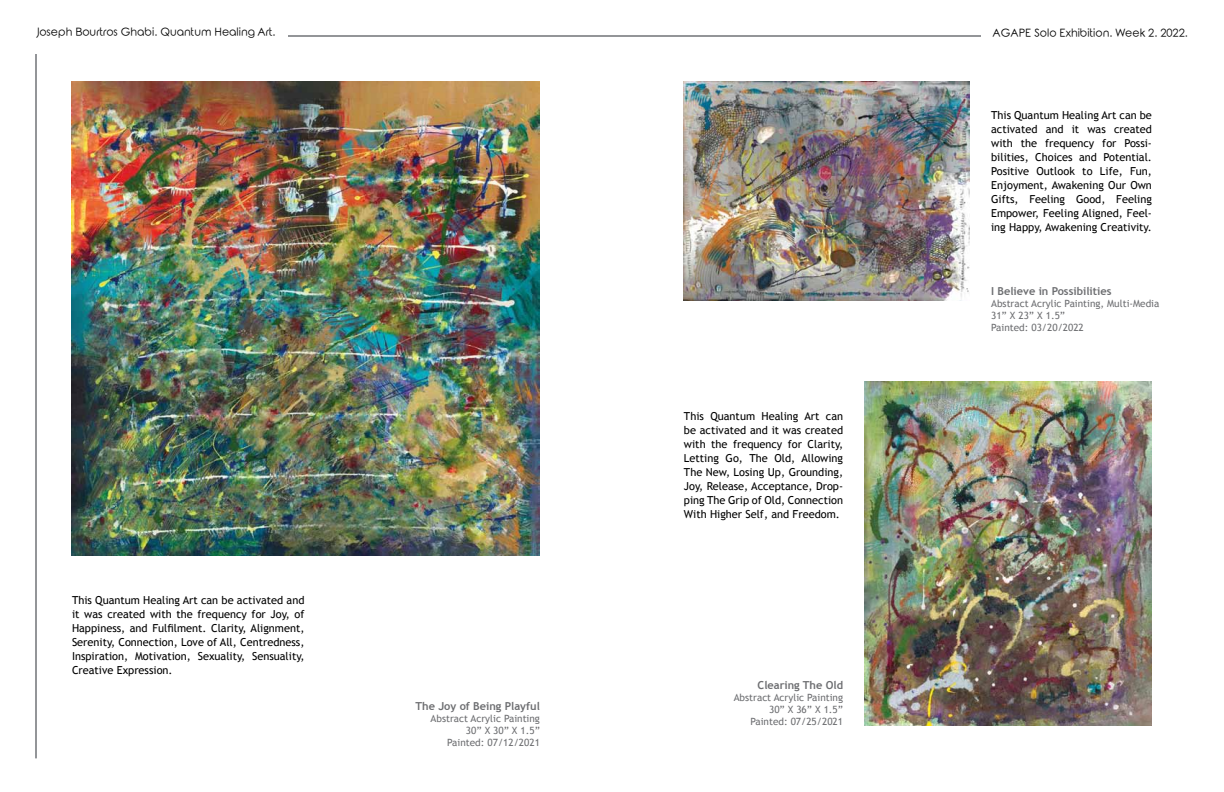
<style>
.page{position:relative;width:1224px;height:792px;background:#fff}
.page>*{position:absolute;margin:0;border:0;box-sizing:border-box;transform-origin:0 0}
.t1{font:11px/14px "Trebuchet MS";color:#000;text-align:justify}
.t2{font:11px "Rounded Elegance";color:#000}
.t3{font:700 11px "Trebuchet MS";color:#6d6e71}
.t4{font:10px/12px "Trebuchet MS";color:#6d6e71;text-align:right}
</style>
<div class="page">
<hr style="left:35px;top:54px;width:2px;height:704px;background:#939598">
<hr style="left:288px;top:35px;width:693px;height:2px;background:#939598">
<img style="left:71px;top:81px;width:468px;height:475px">
<img style="left:864px;top:382px;width:288px;height:344px">
<img style="left:683px;top:81px;width:287px;height:220px">
<p class="t2" style="left:36px;top:26px;width:241px">Joseph Bourtros Ghabi. Quantum Healing Art.</p>
<p class="t2" style="left:993px;top:27px;width:197px">AGAPE Solo Exhibition. Week 2. 2022.</p>
<p class="t1" style="left:991px;top:108px;width:162px">This Quantum Healing Art can be activated and it was created with the frequency for Possi&shy;bilities, Choices and Potential.<br>Positive Outlook to Life, Fun, Enjoyment, Awakening Our Own Gifts, Feeling Good, Feeling Empower, Feeling Aligned, Feel&shy;ing Happy, Awakening Creativity.</p>
<p class="t1" style="left:72px;top:594px;width:234px">This Quantum Healing Art can be activated and it was created with the frequency for Joy, of Happiness, and Fulfilment. Clarity, Alignment, Serenity, Connection, Love of All, Centredness, Inspiration, Motivation, Sexuality, Sensuality, Creative Expression.</p>
<p class="t3" style="left:416px;top:700px;width:126px">The Joy of Being Playful</p>
<p class="t4" style="left:431px;top:713px;width:111px">Abstract Acrylic Painting<br>30” X 30” X 1.5”<br>Painted: 07/12/2021</p>
<p class="t1" style="left:684px;top:409px;width:161px">This Quantum Healing Art can be activated and it was created with the frequency for Clarity, Letting Go, The Old, Allowing The New, Losing Up, Grounding, Joy, Release, Acceptance, Drop&shy;ping The Grip of Old, Connection With Higher Self, and Freedom.</p>
<p class="t3" style="left:758px;top:678px;width:87px">Clearing The Old</p>
<p class="t4" style="left:734px;top:691px;width:111px">Abstract Acrylic Painting<br>30” X 36” X 1.5”<br>Painted: 07/25/2021</p>
<p class="t3" style="left:991px;top:284px;width:122px">I Believe in Possibilities</p>
<p class="t4" style="left:991px;top:298px;width:170px;text-align:left">Abstract Acrylic Painting, Multi-Media<br>31” X 23” X 1.5”<br>Painted: 03/20/2022</p>
</div>
